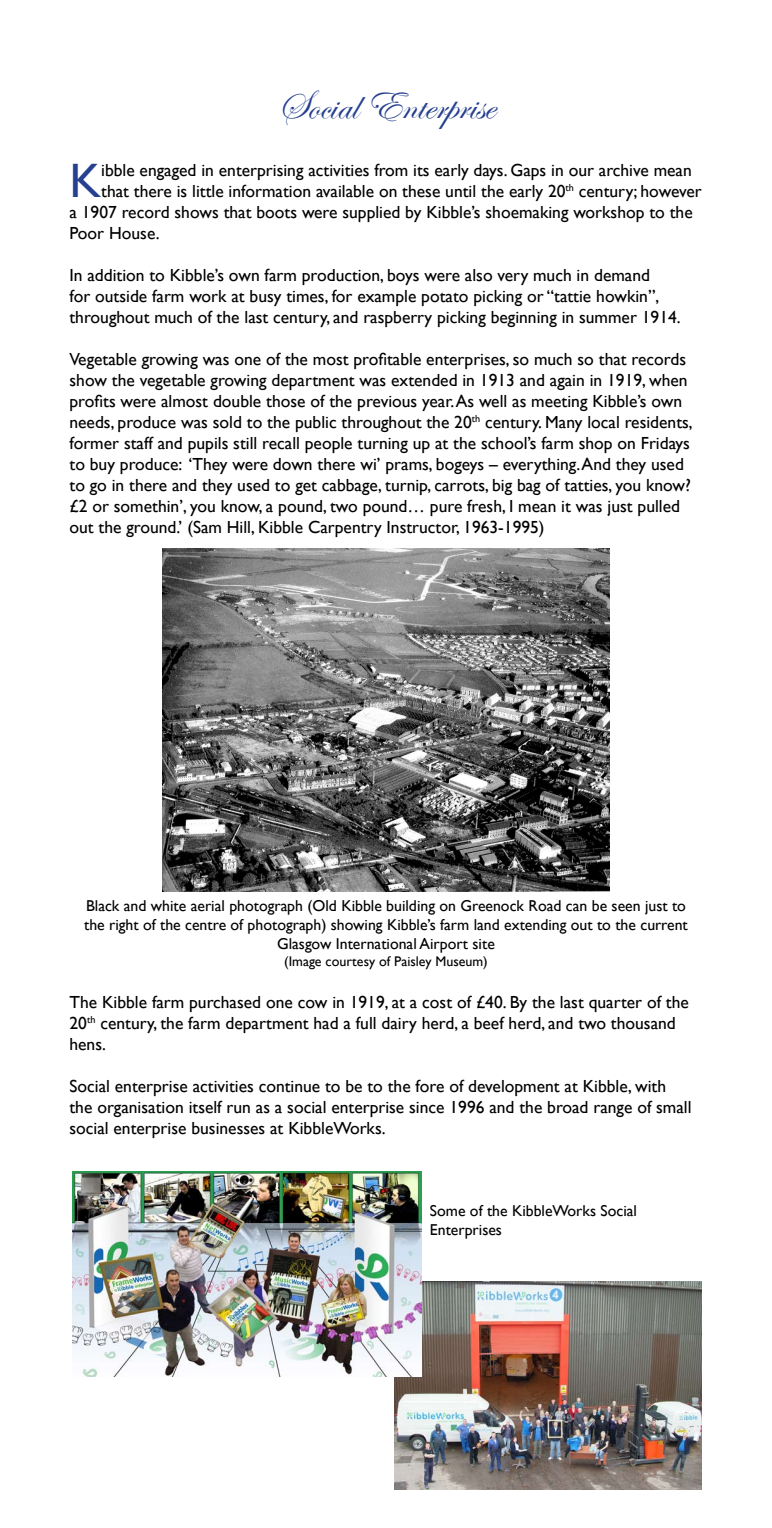
<style>
.page{position:relative;width:772px;height:1528px;background:#fff}
.page>*{position:absolute;margin:0;border:0;box-sizing:border-box;transform-origin:0 0}
.t1{font:48.3px "Gill Sans";color:#25408f}
.t2{font:42px "Edwardian Script ITC";color:#25408f}
.t3{font:17.5px/21px "Gill Sans";color:#000}
.t4{font:15.75px/18.9px "Gill Sans";color:#000;text-align:center}
.t5{font:14px "Gill Sans";color:#000}
</style>
<div class="page">
<img style="left:394px;top:1281px;width:307px;height:208px">
<img style="left:163px;top:548px;width:446px;height:343px">
<img style="left:72px;top:1171px;width:349px;height:206px">
<h2 class="t2" style="left:277px;top:82px;width:218px">Social Enterprise</h2>
<h1 class="t1" style="left:69px;top:153px;width:33px">K</h1>
<p class="t3" style="left:101px;top:160px;width:592px">ibble engaged in enterprising activities from its early days. Gaps in our archive mean</p>
<p class="t3" style="left:101px;top:181px;width:602px">that there is little information available on these until the early 20<sup>th</sup> century; however</p>
<p class="t3" style="left:69px;top:202px;width:624px">a 1907 record shows that boots were supplied by Kibble’s shoemaking workshop to the</p>
<p class="t3" style="left:69px;top:223px;width:92px">Poor House.</p>
<p class="t3" style="left:69px;top:265px;width:612px">In addition to Kibble’s own farm production, boys were also very much in demand<br>for outside farm work at busy times, for example potato picking or “tattie howkin”, throughout much of the last century, and raspberry picking beginning in summer 1914.</p>
<p class="t3" style="left:69px;top:349px;width:624px">Vegetable growing was one of the most profitable enterprises, so much so that records show the vegetable growing department was extended in 1913 and again in 1919, when profits were almost double those of the previous year. As well as meeting Kibble’s own needs, produce was sold to the public throughout the 20<sup>th</sup> century. Many local residents, former staff and pupils still recall people turning up at the school’s farm shop on Fridays to buy produce: ‘They were down there wi’ prams, bogeys – everything. And they used to go in there and they used to get cabbage, turnip, carrots, big bag of tatties, you know? £2 or somethin’, you know, a pound, two pound… pure fresh, I mean it was just pulled out the ground.’ (Sam Hill, Kibble Carpentry Instructor, 1963-1995)</p>
<p class="t4" style="left:84px;top:896px;width:605px">Black and white aerial photograph (Old Kibble building on Greenock Road can be seen just to the right of the centre of photograph) showing Kibble’s farm land extending out to the current<br>Glasgow International Airport site</p>
<p class="t5" style="left:284px;top:953px;width:205px">(Image courtesy of Paisley Museum)</p>
<p class="t3" style="left:69px;top:991px;width:620px">The Kibble farm purchased one cow in 1919, at a cost of £40. By the last quarter of the<br>20<sup>th</sup> century, the farm department had a full dairy herd, a beef herd, and two thousand hens.</p>
<p class="t3" style="left:69px;top:1075px;width:623px">Social enterprise activities continue to be to the fore of development at Kibble, with the organisation itself run as a social enterprise since 1996 and the broad range of small social enterprise businesses at KibbleWorks.</p>
<p class="t4" style="left:430px;top:1201px;width:208px;text-align:left">Some of the KibbleWorks Social<br>Enterprises</p>
</div>
